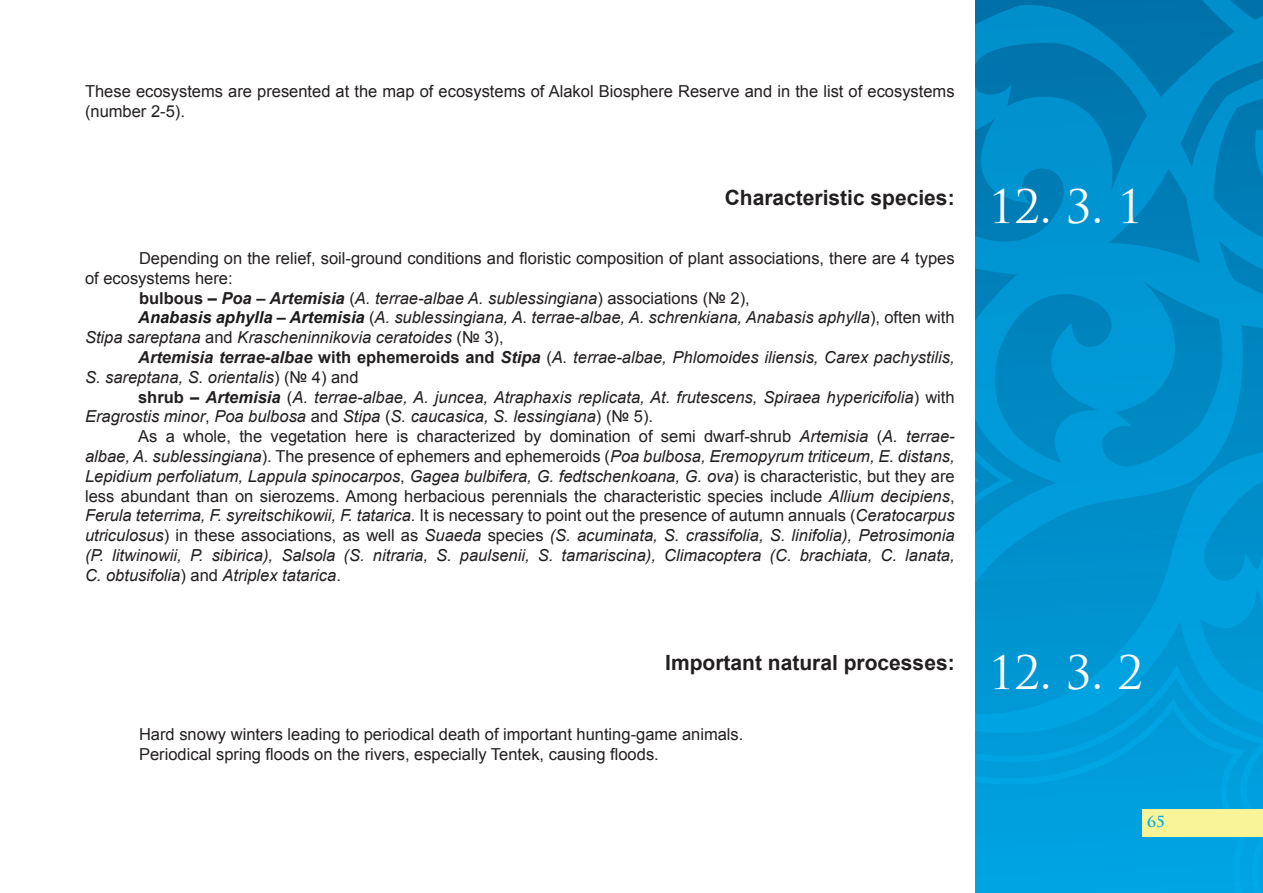
<style>
.page{position:relative;width:1263px;height:893px;background:#fff}
.page>*{position:absolute;margin:0;border:0;box-sizing:border-box;transform-origin:0 0}
.t1{font:45px "Trajan Pro";color:#fff}
.Paragraph_Style_1{font:700 21px "Arial";color:#231f20}
.t2{font:italic 16.5px/19.8px "Arial";color:#231f20}
.Paragraph_Style_1-2{font:16.5px/19.8px "Arial";color:#231f20}
.t3{font:700 15px "Trajan Pro";color:#00aeef}
.s1{font-weight:700;font-style:normal}
.s2{font-weight:700}
.s3{font-style:normal}
.s4{font-weight:700;color:#1a1a1a}
</style>
<div class="page">
<svg style="left:976px;top:0;width:287px;height:892px;background:#0092ce"></svg>
<div style="left:1142px;top:809px;width:121px;height:28px;background:#faf499"></div>
<p class="Paragraph_Style_1-2" style="left:85px;top:82px;width:871px">These ecosystems are presented at the map of ecosystems of Alakol Biosphere Reserve and in the list of ecosystems (number 2-5).</p>
<p class="Paragraph_Style_1" style="left:725px;top:183px;width:231px">Characteristic species:</p>
<p class="Paragraph_Style_1-2" style="left:85px;top:248px;width:871px;text-indent:54px">Depending on the relief, soil-ground conditions and floristic composition of plant associations, there are 4 types of ecosystems here:</p>
<p class="t2" style="left:139px;top:288px;width:612px"><span class="s1">bulbous –</span> <span class="s2">Poa – Artemisia</span> <span class="s3">(</span>A. terrae-albae A. sublessingiana<span class="s3">) associations (№ 2),</span></p>
<p class="t2" style="left:85px;top:308px;width:871px;text-indent:53px"><span class="s4">Anabasis aphylla – Artemisia</span> <span class="s3">(</span>A. sublessingiana, A. terrae-albae, A. schrenkiana, Anabasis aphylla<span class="s3">), often with<br></span>Stipa sareptana <span class="s3">and</span> Krascheninnikovia ceratoides <span class="s3">(№ 3),</span></p>
<p class="t2" style="left:85px;top:347px;width:871px;text-indent:53px"><span class="s2">Artemisia terrae-albae</span> <span class="s1">with ephemeroids and</span> <span class="s2">Stipa</span> <span class="s3">(</span>A. terrae-albae, Phlomoides iliensis, Carex pachystilis,<br>S. sareptana, S. orientalis<span class="s3">) (№ 4) and</span></p>
<p class="t2" style="left:85px;top:387px;width:871px;text-indent:53px"><span class="s1">shrub –</span> <span class="s2">Artemisia</span> <span class="s3">(</span>A. terrae-albae, A. juncea, Atraphaxis replicata, At. frutescens, Spiraea hypericifolia<span class="s3">) with<br></span>Eragrostis minor<span class="s3">,</span> Poa bulbosa <span class="s3">and</span> Stipa <span class="s3">(</span>S. caucasica, S. lessingiana<span class="s3">) (№ 5).</span></p>
<p class="t2" style="left:85px;top:427px;width:871px;text-align:justify;text-indent:53px"><span class="s3">As a whole, the vegetation here is characterized by domination of semi dwarf-shrub</span> Artemisia <span class="s3">(</span>A. terrae&shy;albae, A. sublessingiana<span class="s3">). The presence of ephemers and ephemeroids (</span>Poa bulbosa, Eremopyrum triticeum, E. distans, Lepidium perfoliatum, Lappula spinocarpos<span class="s3">,</span> Gagea bulbifera, G. fedtschenkoana, G. ova<span class="s3">) is characteristic, but they are less abundant than on sierozems. Among herbacious perennials the characteristic species include</span> Allium decipiens<span class="s3">, </span>Ferula teterrima, F. syreitschikowii, F. tatarica<span class="s3">. It is necessary to point out the presence of autumn annuals (</span>Ceratocarpus utriculosus<span class="s3">) in these associations, as well as</span> Suaeda <span class="s3">species</span> (S. acuminata, S. crassifolia, S. linifolia), Petrosimonia (P. litwinowii, P. sibirica), Salsola (S. nitraria, S. paulsenii, S. tamariscina), Climacoptera (C. brachiata, C. lanata, C. obtusifolia<span class="s3">) and</span> Atriplex tatarica<span class="s3">.</span></p>
<p class="Paragraph_Style_1" style="left:665px;top:649px;width:291px">Important natural processes:</p>
<p class="Paragraph_Style_1-2" style="left:139px;top:725px;width:606px">Hard snowy winters leading to periodical death of important hunting-game animals.</p>
<p class="Paragraph_Style_1-2" style="left:139px;top:745px;width:521px">Periodical spring floods on the rivers, especially Tentek, causing floods.</p>
<p class="t1" style="left:989px;top:178px;width:156px">12. 3. 1</p>
<p class="t1" style="left:989px;top:644px;width:156px">12. 3. 2</p>
<p class="t3" style="left:1147px;top:813px;width:19px">65</p>
</div>
